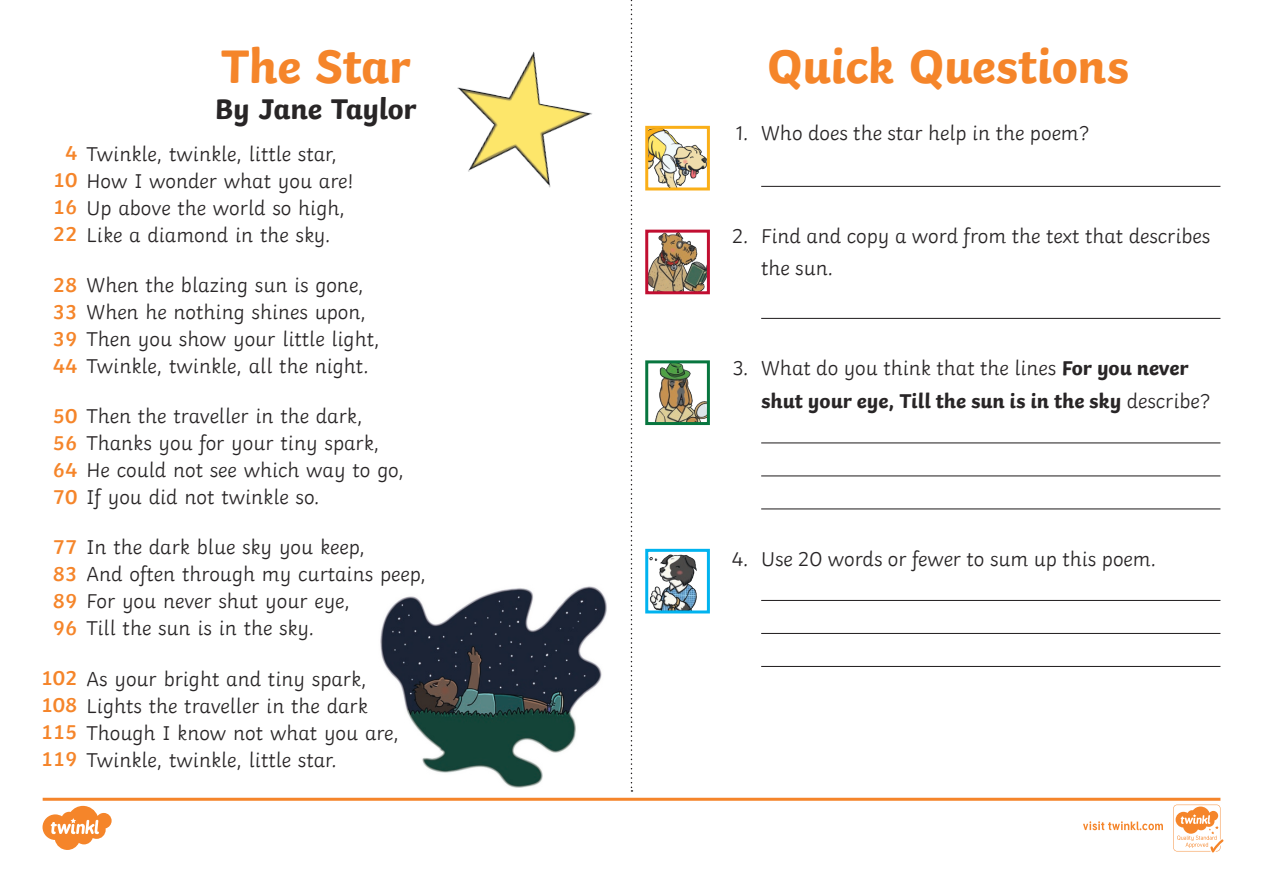
<style>
.page{position:relative;width:1263px;height:893px;background:#fff}
.page>*{position:absolute;margin:0;border:0;box-sizing:border-box;transform-origin:0 0}
.t1{font:700 49.5px "Twinkl";letter-spacing:-.01em;color:#f5852a}
.t2{font:700 30px "Twinkl";letter-spacing:-.01em;color:#282526}
.t3{font:300 21px/27px "Twinkl";color:#282526}
.t4{font:700 21px/33px "Twinkl";color:#282526}
.s1{font-weight:600;color:#f5852a}
.s2{font-weight:300}
</style>
<div class="page">
<hr style="left:761px;top:186px;width:459px;height:1px;background:#282526">
<hr style="left:761px;top:318px;width:459px;height:1px;background:#282526">
<hr style="left:761px;top:442px;width:459px;height:1px;background:#282526">
<hr style="left:761px;top:475px;width:459px;height:1px;background:#282526">
<hr style="left:761px;top:508px;width:459px;height:1px;background:#282526">
<hr style="left:761px;top:600px;width:459px;height:1px;background:#282526">
<hr style="left:761px;top:633px;width:459px;height:1px;background:#282526">
<hr style="left:761px;top:666px;width:459px;height:1px;background:#282526">
<svg style="left:631px;top:0;width:1px;height:792px"></svg>
<img style="left:649px;top:130px;width:57px;height:56px">
<div style="left:645px;top:126px;width:65px;height:64px;border:3px solid #faaf18"></div>
<img style="left:649px;top:234px;width:57px;height:56px">
<div style="left:645px;top:230px;width:65px;height:64px;border:3px solid #c10e31"></div>
<img style="left:655px;top:364px;width:51px;height:57px">
<div style="left:645px;top:360px;width:65px;height:65px;border:3px solid #08763f"></div>
<img style="left:457px;top:51px;width:135px;height:137px">
<img style="left:380px;top:586px;width:227px;height:202px">
<img style="left:649px;top:554px;width:48px;height:55px">
<div style="left:645px;top:549px;width:65px;height:64px;border:3px solid #00b3ef"></div>
<svg style="left:43px;top:798px;width:1180px;height:54px"></svg>
<h1 class="t1" style="left:221px;top:36px;width:191px">The Star</h1>
<h2 class="t2" style="left:215px;top:90px;width:203px">By Jane Taylor</h2>
<p class="t3" style="left:53px;top:140px;width:303px;text-indent:12px"><span class="s1">4</span> Twinkle, twinkle, little star,<br><span class="s1">10</span> How I wonder what you are!<br><span class="s1">16</span> Up above the world so high,<br><span class="s1">22</span> Like a diamond in the sky.</p>
<p class="t3" style="left:53px;top:271px;width:328px"><span class="s1">28</span> When the blazing sun is gone,<br><span class="s1">33</span> When he nothing shines upon,<br><span class="s1">39</span> Then you show your little light,<br><span class="s1">44</span> Twinkle, twinkle, all the night.</p>
<p class="t3" style="left:53px;top:402px;width:353px"><span class="s1">50</span> Then the traveller in the dark,<br><span class="s1">56</span> Thanks you for your tiny spark,<br><span class="s1">64</span> He could not see which way to go,<br><span class="s1">70</span> If you did not twinkle so.</p>
<p class="t3" style="left:53px;top:534px;width:375px"><span class="s1">77</span> In the dark blue sky you keep,<br><span class="s1">83</span> And often through my curtains peep,<br><span class="s1">89</span> For you never shut your eye,<br><span class="s1">96</span> Till the sun is in the sky.</p>
<p class="t3" style="left:40px;top:665px;width:360px"><span class="s1">102</span> As your bright and tiny spark, <span class="s1">108</span> Lights the traveller in the dark <span class="s1">115</span> Though I know not what you are, <span class="s1">119</span> Twinkle, twinkle, little star.</p>
<h1 class="t1" style="left:767px;top:36px;width:363px">Quick Questions</h1>
<p class="t3" style="left:736px;top:119px;width:355px">1. Who does the star help in the poem?</p>
<p class="t3" style="left:761px;top:220px;width:450px;line-height:31.5px;text-indent:-29px">2. Find and copy a word from the text that describes the sun.</p>
<p class="t4" style="left:761px;top:351px;width:450px;text-indent:-28px"><span class="s2">3. What do you think that the lines</span> For you never shut your eye, Till the sun is in the sky <span class="s2">describe?</span></p>
<p class="t3" style="left:732px;top:545px;width:425px">4. Use 20 words or fewer to sum up this poem.</p>
</div>
